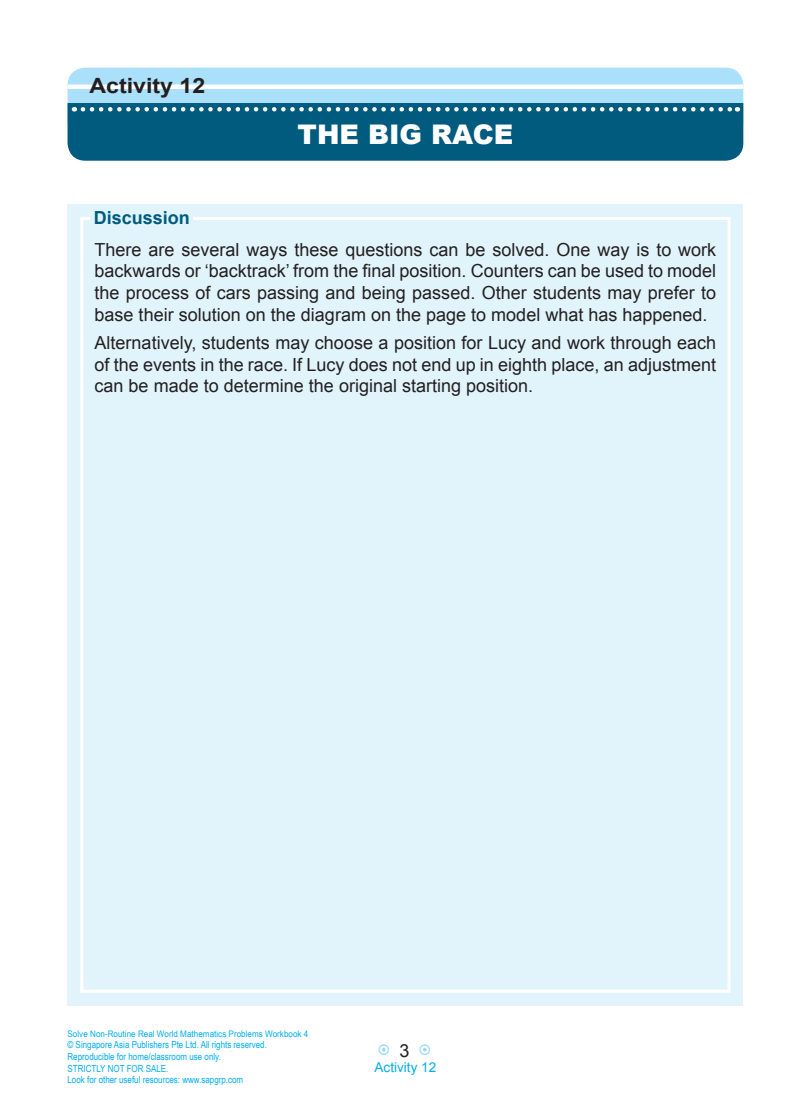
<style>
.page{position:relative;width:811px;height:1108px;background:#fff}
.page>*{position:absolute;margin:0;border:0;box-sizing:border-box;transform-origin:0 0}
.Da_biao_ti{font:900 27px "Arial";color:#fff}
.t1{font:700 21px "Arial";color:#231f20;scale:1.1 1}
.Text{font:18px/21.6px "Arial";color:#231f20;text-align:justify}
.t2{font:700 18px "Arial";color:#005b7f}
.t3{font:13.5px "Arial";color:#00aeef}
.t4{font:9.75px/11.7px "Arial Narrow";color:#00aeef}
.t5{font:9px "Arial Narrow";color:#00aeef;scale:1.1 1}
</style>
<div class="page">
<div style="left:67px;top:67px;width:676px;height:34px;background:#aae0f9"></div>
<div style="left:67px;top:101px;width:676px;height:60px;background:#005b7f"></div>
<svg style="left:83px;top:107px;width:654px;height:4px"></svg>
<div style="left:67px;top:84px;width:675px;height:5px;background:#fff"></div>
<div style="left:67px;top:204px;width:675px;height:801px;background:#e1f4fc"></div>
<div style="left:80px;top:217px;width:650px;height:775px;border:3px solid #fff"></div>
<div style="left:91px;top:211px;width:102px;height:13px;background:#e1f4fc"></div>
<p class="t1" style="left:90px;top:72px;width:107px">Activity 12</p>
<p class="t2" style="left:94px;top:206px;width:98px">Discussion</p>
<p class="Da_biao_ti" style="left:297px;top:117px;width:217px">THE BIG RACE</p>
<p class="Text" style="left:94px;top:239px;width:623px">There are several ways these questions can be solved. One way is to work backwards or ‘backtrack’ from the final position. Counters can be used to model the process of cars passing and being passed. Other students may prefer to base their solution on the diagram on the page to model what has happened.</p>
<p class="Text" style="left:94px;top:332px;width:622px">Alternatively, students may choose a position for Lucy and work through each of the events in the race. If Lucy does not end up in eighth place, an adjustment can be made to determine the original starting position.</p>
<p class="t5" style="left:67px;top:1026px;width:220px">Solve Non-Routine Real World Mathematics Problems Workbook 4</p>
<p class="t4" style="left:67px;top:1038px;width:201px">© Singapore Asia Publishers Pte Ltd. All rights reserved.<br>Reproducible for home/classroom use only.<br>STRICTLY NOT FOR SALE.<br>Look for other useful resources: www.sapgrp.com</p>
<p class="Text" style="left:399px;top:1039px;width:12px">3</p>
<p class="t3" style="left:374px;top:1057px;width:63px">Activity 12</p>
</div>
